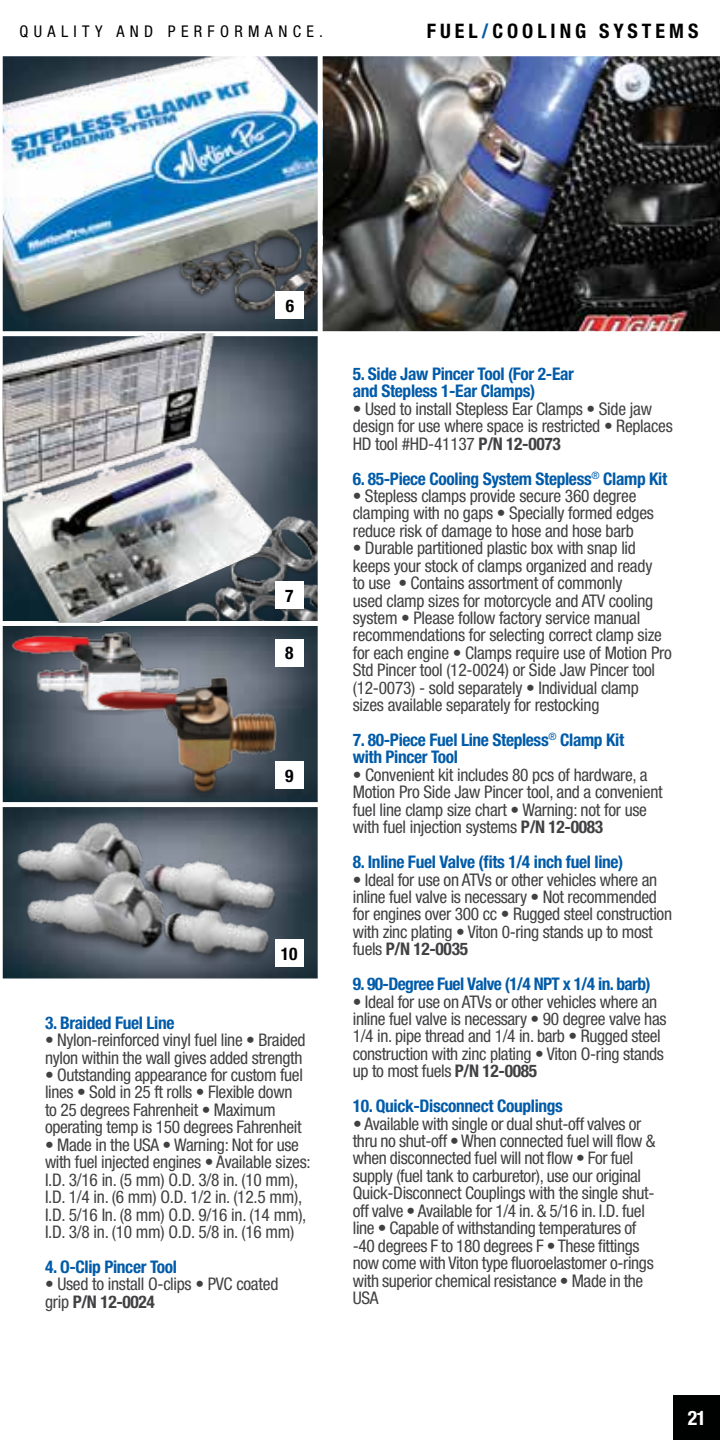
<style>
.page{position:relative;width:720px;height:1440px;background:#fff}
.page>*{position:absolute;margin:0;border:0;box-sizing:border-box;transform-origin:0 0}
.t1{font:700 condensed 20px "Helvetica Neue";letter-spacing:.2em;color:#000}
.t2{font:700 condensed 20px "Helvetica Neue";color:#fff}
.t3{font:condensed 17.5px/17.5px "Helvetica Neue";letter-spacing:-.02em;color:#414042}
.t4{font:700 condensed 17.5px/17.5px "Helvetica Neue";letter-spacing:-.02em;color:#005ba8}
.t5{font:700 condensed 17.5px "Helvetica Neue";color:#000}
.t6{font:condensed 16.25px "Helvetica Neue";letter-spacing:.33em;color:#000}
.s1{color:#005ba8}
.s2{font-weight:700}
</style>
<div class="page">
<img style="left:323px;top:56px;width:397px;height:275px">
<img style="left:3px;top:626px;width:315px;height:352px">
<img style="left:3px;top:56px;width:315px;height:454px">
<img style="left:3px;top:57px;width:315px;height:267px">
<div style="left:276px;top:292px;width:28px;height:27px;background:#fff"></div>
<div style="left:674px;top:1395px;width:46px;height:45px;background:#000101"></div>
<div style="left:0;top:639px;width:15px;height:172px;background:#24353e"></div>
<div style="left:0;top:331px;width:720px;height:5px;background:#fff"></div>
<div style="left:0;top:802px;width:322px;height:5px;background:#fff"></div>
<img style="left:3px;top:627px;width:187px;height:99px">
<img style="left:76px;top:663px;width:228px;height:164px">
<img style="left:3px;top:769px;width:287px;height:210px">
<img style="left:8px;top:811px;width:284px;height:168px">
<img style="left:284px;top:510px;width:34px;height:111px">
<div style="left:275px;top:639px;width:28px;height:27px;background:#fff"></div>
<div style="left:275px;top:581px;width:28px;height:28px;background:#fff"></div>
<div style="left:275px;top:761px;width:28px;height:28px;background:#fff"></div>
<div style="left:275px;top:940px;width:28px;height:27px;background:#fff"></div>
<img style="left:3px;top:333px;width:281px;height:290px">
<hr style="left:0;top:48px;width:3px;height:1392px;background:#fff">
<p class="t6" style="left:20px;top:21px;width:65px">quality</p>
<p class="t6" style="left:117px;top:21px;width:66px">and performa</p>
<p class="t6" style="left:278px;top:21px;width:46px">nce .</p>
<p class="t1" style="left:427px;top:19px;width:80px">FUEL <span class="s1">/</span>COOLIN</p>
<p class="t1" style="left:575px;top:19px;width:82px">G SYSTEM</p>
<p class="t1" style="left:688px;top:19px;width:12px">S</p>
<p class="t5" style="left:286px;top:295px;width:10px">6</p>
<p class="t5" style="left:285px;top:585px;width:10px">7</p>
<p class="t5" style="left:285px;top:643px;width:10px">8</p>
<p class="t5" style="left:285px;top:765px;width:10px">9</p>
<p class="t5" style="left:281px;top:943px;width:18px">10</p>
<p class="t4" style="left:45px;top:1014px;width:131px">3. Braided Fuel Line</p>
<p class="t3" style="left:45px;top:1031px;width:262px">• Nylon-reinforced vinyl fuel line • Braided nylon within the wall gives added strength</p>
<p class="t3" style="left:45px;top:1066px;width:259px">• Outstanding appearance for custom fuel lines • Sold in 25 ft rolls • Flexible down to 25 degrees Fahrenheit • Maximum operating temp is 150 degrees Fahrenheit</p>
<p class="t3" style="left:45px;top:1136px;width:267px">• Made in the USA • Warning: Not for use with fuel injected engines • Available sizes:<br>I.D. 3/16 in. (5 mm) O.D. 3/8 in. (10 mm), I.D. 1/4 in. (6 mm) O.D. 1/2 in. (12.5 mm), I.D. 5/16 In. (8 mm) O.D. 9/16 in. (14 mm), I.D. 3/8 in. (10 mm) O.D. 5/8 in. (16 mm)</p>
<p class="t4" style="left:45px;top:1258px;width:133px">4. O-Clip Pincer Tool</p>
<p class="t3" style="left:45px;top:1275px;width:235px">• Used to install O-clips • PVC coated grip <span class="s2">P/N 12-0024</span></p>
<p class="t4" style="left:353px;top:365px;width:223px">5. Side Jaw Pincer Tool (For 2-Ear and Stepless 1-Ear Clamps)</p>
<p class="t3" style="left:353px;top:400px;width:322px">• Used to install Stepless Ear Clamps • Side jaw design for use where space is restricted • Replaces<br>HD tool #HD-41137 <span class="s2">P/N 12-0073</span></p>
<p class="t4" style="left:353px;top:469px;width:316px">6. 85-Piece Cooling System Stepless<sup>®</sup> Clamp Kit</p>
<p class="t3" style="left:353px;top:487px;width:303px">• Stepless clamps provide secure 360 degree clamping with no gaps • Specially formed edges reduce risk of damage to hose and hose barb</p>
<p class="t3" style="left:353px;top:539px;width:320px">• Durable partitioned plastic box with snap lid keeps your stock of clamps organized and ready<br>to use • Contains assortment of commonly<br>used clamp sizes for motorcycle and ATV cooling system • Please follow factory service manual recommendations for selecting correct clamp size for each engine • Clamps require use of Motion Pro Std Pincer tool (12-0024) or Side Jaw Pincer tool (12-0073) - sold separately • Individual clamp sizes available separately for restocking</p>
<p class="t4" style="left:353px;top:731px;width:273px">7. 80-Piece Fuel Line Stepless<sup>®</sup> Clamp Kit with Pincer Tool</p>
<p class="t3" style="left:353px;top:766px;width:311px">• Convenient kit includes 80 pcs of hardware, a Motion Pro Side Jaw Pincer tool, and a convenient fuel line clamp size chart • Warning: not for use with fuel injection systems <span class="s2">P/N 12-0083</span></p>
<p class="t4" style="left:353px;top:853px;width:272px">8. Inline Fuel Valve (fits 1/4 inch fuel line)</p>
<p class="t3" style="left:353px;top:870px;width:321px">• Ideal for use on ATVs or other vehicles where an inline fuel valve is necessary • Not recommended for engines over 300 cc • Rugged steel construction with zinc plating • Viton 0-ring stands up to most fuels <span class="s2">P/N 12-0035</span></p>
<p class="t4" style="left:353px;top:975px;width:299px">9. 90-Degree Fuel Valve (1/4 NPT x 1/4 in. barb)</p>
<p class="t3" style="left:353px;top:992px;width:315px">• Ideal for use on ATVs or other vehicles where an inline fuel valve is necessary • 90 degree valve has 1/4 in. pipe thread and 1/4 in. barb • Rugged steel construction with zinc plating • Viton O-ring stands up to most fuels <span class="s2">P/N 12-0085</span></p>
<p class="t4" style="left:353px;top:1097px;width:212px">10. Quick-Disconnect Couplings</p>
<p class="t3" style="left:353px;top:1115px;width:304px">• Available with single or dual shut-off valves or thru no shut-off •When connected fuel will flow &amp; when disconnected fuel will not flow • For fuel supply (fuel tank to carburetor), use our original quick-Disconnect Couplings with the single shut&shy;off valve • Available for 1/4 in.&amp; 5/16 in. I.D. fuel line • Capable of withstanding temperatures of -40 degrees F to 180 degrees F • These fittings now come with Viton type fluoroelastomer o-rings with superior chemical resistance • Made in the USA</p>
<p class="t2" style="left:688px;top:1406px;width:20px">21</p>
</div>
